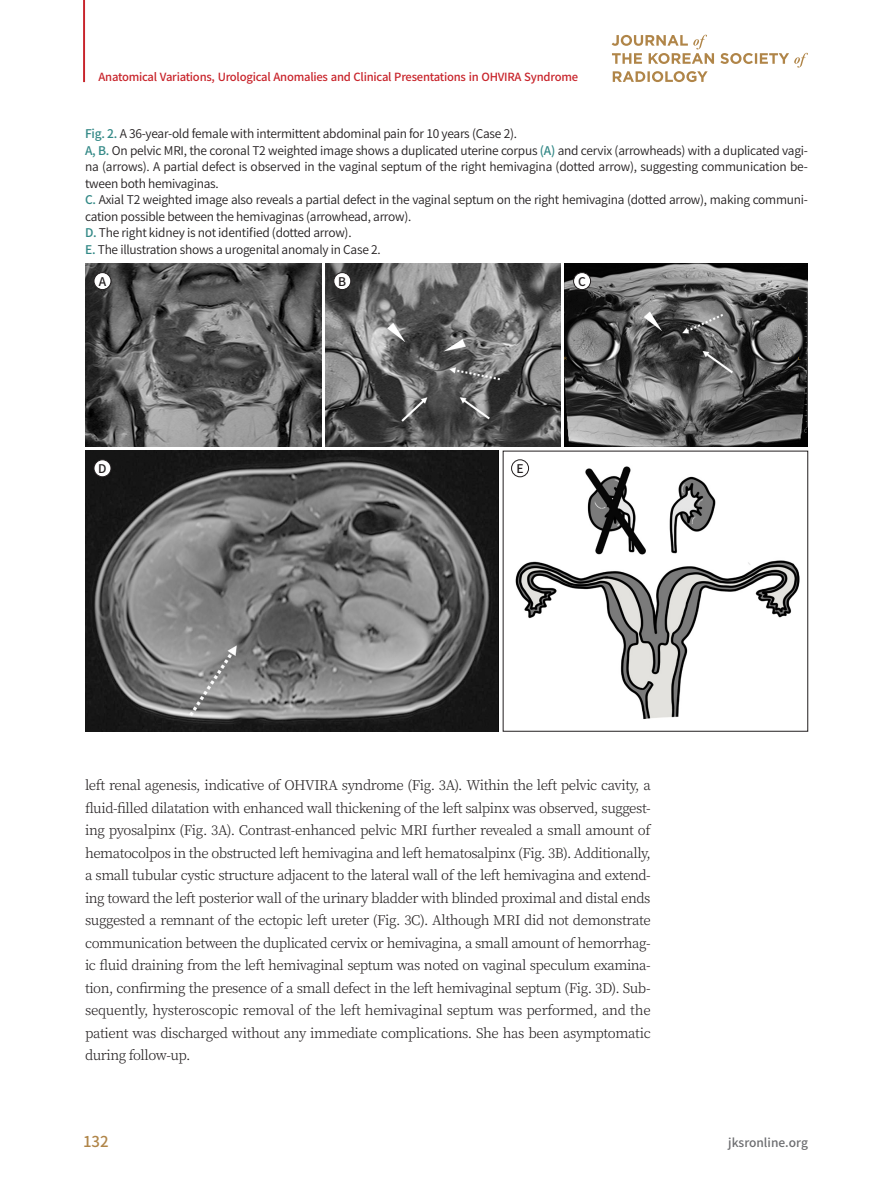
<style>
.page{position:relative;width:893px;height:1191px;background:#fff}
.page>*{position:absolute;margin:0;border:0;box-sizing:border-box;transform-origin:0 0}
.t1{font:500 15px "Noto Sans CJ Kkr";color:#b08548}
.영문본문{font:300 13.5px/22.5px "Noto Serif CJ Kkr";letter-spacing:-.03em;color:#231f20;text-align:justify}
.그림제목1{font:600 12px/16.5px "Noto Sans CJ Kkr";letter-spacing:-.02em;color:#231f20;text-align:justify}
.그림제목{font:600 12px "Noto Sans CJ Kkr";letter-spacing:-.02em;color:#231f20}
.t2{font:500 12px "Noto Sans CJ Kkr";color:#6c6d70}
.캡션{font:500 12px "Noto Sans CJ Kkr";color:#231f20}
.t3{font:500 11.25px "Noto Sans CJ Kkr";letter-spacing:-.02em;color:#c8242b}
.s1{font-weight:500;color:#328886}
</style>
<div class="page">
<hr style="left:83px;top:0;width:2px;height:82px;background:#c8242b">
<svg style="left:612px;top:35px;width:196px;height:47px"></svg>
<img style="left:85px;top:264px;width:236px;height:182px">
<img style="left:325px;top:264px;width:235px;height:182px">
<img style="left:565px;top:264px;width:243px;height:182px">
<img style="left:85px;top:451px;width:414px;height:280px">
<img style="left:511px;top:460px;width:289px;height:259px">
<div style="left:94px;top:272px;width:17px;height:18px;background:#fff;border-radius:50%"></div>
<div style="left:94px;top:272px;width:17px;height:18px;border:1px solid #231f20;border-radius:50%"></div>
<div style="left:574px;top:272px;width:17px;height:18px;background:#fff;border-radius:50%"></div>
<div style="left:573px;top:272px;width:18px;height:18px;border:1px solid #231f20;border-radius:50%"></div>
<div style="left:94px;top:460px;width:17px;height:17px;background:#fff;border-radius:50%"></div>
<div style="left:94px;top:459px;width:17px;height:18px;border:1px solid #231f20;border-radius:50%"></div>
<div style="left:512px;top:460px;width:17px;height:17px;background:#fff;border-radius:50%"></div>
<div style="left:511px;top:459px;width:18px;height:18px;border:1px solid #231f20;border-radius:50%"></div>
<div style="left:334px;top:272px;width:17px;height:18px;background:#fff;border-radius:50%"></div>
<div style="left:334px;top:272px;width:17px;height:18px;border:1px solid #231f20;border-radius:50%"></div>
<p class="t3" style="left:98px;top:70px;width:481px">Anatomical Variations, Urological Anomalies and Clinical Presentations in OHVIRA Syndrome</p>
<p class="그림제목" style="left:85px;top:127px;width:433px"><span class="s1">Fig. 2.</span> A 36-year-old female with intermittent abdominal pain for 10 years (Case 2).</p>
<p class="그림제목1" style="left:85px;top:142px;width:724px"><span class="s1">A, B.</span> On pelvic MRI, the coronal T2 weighted image shows a duplicated uterine corpus <span class="s1">(A)</span> and cervix (arrowheads) with a duplicated vagi&shy;na (arrows). A partial defect is observed in the vaginal septum of the right hemivagina (dotted arrow), suggesting communication be&shy;tween both hemivaginas.</p>
<p class="그림제목1" style="left:85px;top:192px;width:724px"><span class="s1">C.</span> Axial T2 weighted image also reveals a partial defect in the vaginal septum on the right hemivagina (dotted arrow), making communi&shy;cation possible between the hemivaginas (arrowhead, arrow).</p>
<p class="그림제목1" style="left:85px;top:225px;width:268px"><span class="s1">D.</span> The right kidney is not identified (dotted arrow).</p>
<p class="그림제목1" style="left:85px;top:241px;width:297px"><span class="s1">E.</span> The illustration shows a urogenital anomaly in Case 2.</p>
<p class="캡션" style="left:99px;top:274px;width:9px">A</p>
<p class="캡션" style="left:578px;top:274px;width:9px">C</p>
<p class="캡션" style="left:338px;top:274px;width:10px">B</p>
<p class="캡션" style="left:98px;top:462px;width:10px">D</p>
<p class="캡션" style="left:516px;top:462px;width:9px">E</p>
<p class="영문본문" style="left:85px;top:774px;width:567px">left renal agenesis, indicative of OHVIRA syndrome (Fig. 3A). Within the left pelvic cavity, a fluid-filled dilatation with enhanced wall thickening of the left salpinx was observed, suggest&shy;ing pyosalpinx (Fig. 3A). Contrast-enhanced pelvic MRI further revealed a small amount of hematocolpos in the obstructed left hemivagina and left hematosalpinx (Fig. 3B). Additionally, a small tubular cystic structure adjacent to the lateral wall of the left hemivagina and extend&shy;ing toward the left posterior wall of the urinary bladder with blinded proximal and distal ends suggested a remnant of the ectopic left ureter (Fig. 3C). Although MRI did not demonstrate communication between the duplicated cervix or hemivagina, a small amount of hemorrhag&shy;ic fluid draining from the left hemivaginal septum was noted on vaginal speculum examina&shy;tion, confirming the presence of a small defect in the left hemivaginal septum (Fig. 3D). Sub&shy;sequently, hysteroscopic removal of the left hemivaginal septum was performed, and the patient was discharged without any immediate complications. She has been asymptomatic during follow-up.</p>
<p class="t1" style="left:83px;top:1132px;width:27px">132</p>
<p class="t2" style="left:728px;top:1135px;width:81px">jksronline.org</p>
</div>
